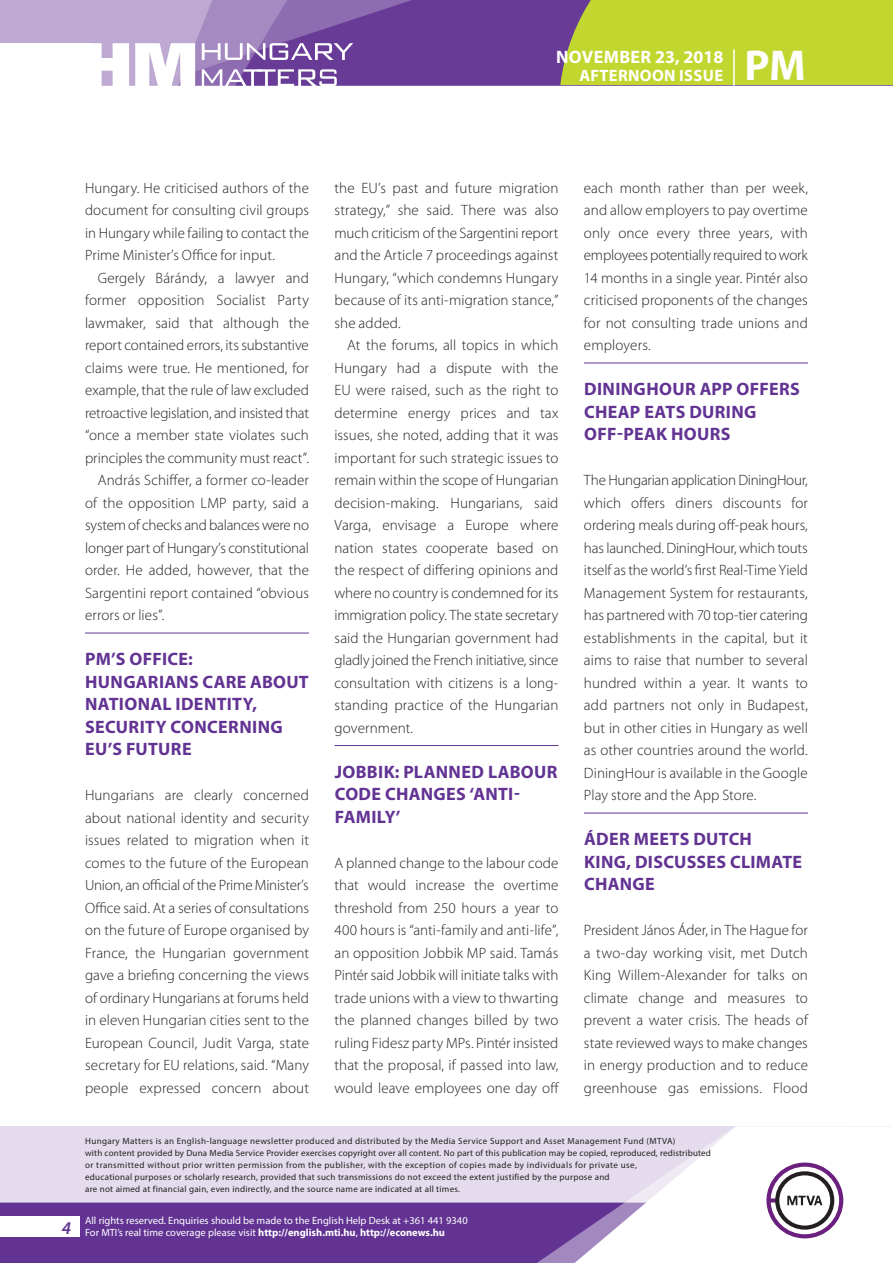
<style>
.page{position:relative;width:893px;height:1263px;background:#fff}
.page>*{position:absolute;margin:0;border:0;box-sizing:border-box;transform-origin:0 0}
.t1{font:700 43.35px "Myriad Pro";color:#fff}
._01_cimsor{font:700 18px/22.5px "Myriad Pro";letter-spacing:.015em;color:#623393}
.t2{font:700 18px "Myriad Pro";letter-spacing:.02em;color:#fff}
.t3{font:italic 600 18px "Myriad Pro";color:#623393}
.t4{font:700 16.5px "Myriad Pro";letter-spacing:.02em;color:#fff}
._03_kenyer_szöveg-1{font:300 15px/22.5px "Myriad Pro";letter-spacing:.01em;color:#231f20;text-align:justify}
._03_kenyer_szöveg-2{font:300 15px/22.5px "Myriad Pro";letter-spacing:.005em;color:#231f20;text-align:justify}
.t5{font:10.5px/12px "Myriad Pro";color:#fff}
.t6{font:9px/12px "Myriad Pro";letter-spacing:.03em;color:#231f20}
.s1{font-weight:700}
</style>
<div class="page">
<div style="left:0;top:1126px;width:893px;height:137px;background:#e4dcec"></div>
<div style="left:0;top:1202px;width:506px;height:61px;background:#623393"></div>
<svg style="left:506px;top:1202px;width:69px;height:61px;fill:#623393"></svg>
<svg style="left:575px;top:1126px;width:318px;height:137px"></svg>
<div style="left:0;top:1216px;width:79px;height:20px;background:#fff"></div>
<div style="left:0;top:0;width:893px;height:85px;background:#683b97"></div>
<div style="left:560px;top:0;width:333px;height:85px;background:#c1d72f"></div>
<hr style="left:733px;top:49px;width:2px;height:37px;background:#fff">
<svg style="left:0;top:0;width:479px;height:86px"></svg>
<hr style="left:85px;top:633px;width:224px;height:1px;background:#623393">
<hr style="left:334px;top:745px;width:224px;height:1px;background:#623393">
<hr style="left:584px;top:363px;width:224px;height:1px;background:#623393">
<hr style="left:584px;top:813px;width:224px;height:1px;background:#623393">
<p class="t2" style="left:556px;top:45px;width:169px">November 23, 2018</p>
<p class="t4" style="left:579px;top:65px;width:144px">AFTERNOON ISSUE</p>
<h1 class="t1" style="left:745px;top:37px;width:63px">PM</h1>
<p class="_03_kenyer_szöveg-2" style="left:85px;top:176px;width:225px">Hungary. He criticised authors of the document for consulting civil groups in Hungary while failing to contact the Prime Minister’s Office for input.</p>
<p class="_03_kenyer_szöveg-2" style="left:85px;top:266px;width:225px;text-indent:13px">Gergely Bárándy, a lawyer and former opposition Socialist Party lawmaker, said that although the report contained errors, its substantive claims were true. He mentioned, for example, that the rule of law excluded retroactive legislation, and insisted that “once a member state violates such principles the community must react”.</p>
<p class="_03_kenyer_szöveg-2" style="left:85px;top:469px;width:225px;text-indent:13px">András Schiffer, a former co-leader of the opposition LMP party, said a system of checks and balances were no longer part of Hungary’s constitutional order. He added, however, that the Sargentini report contained “obvious errors or lies”.</p>
<p class="_01_cimsor" style="left:85px;top:647px;width:225px">PM’S OFFICE:<br>HUNGARIANS CARE ABOUT<br>NATIONAL IDENTITY,<br>SECURITY CONCERNING<br>EU’S FUTURE</p>
<p class="_03_kenyer_szöveg-1" style="left:85px;top:784px;width:225px">Hungarians are clearly concerned about national identity and security issues related to migration when it comes to the future of the European Union, an official of the Prime Minister’s Office said. At a series of consultations on the future of Europe organised by France, the Hungarian government gave a briefing concerning the views of ordinary Hungarians at forums held in eleven Hungarian cities sent to the European Council, Judit Varga, state secretary for EU relations, said. “Many people expressed concern about</p>
<p class="_03_kenyer_szöveg-1" style="left:334px;top:176px;width:225px">the EU’s past and future migration strategy,” she said. There was also much criticism of the Sargentini report and the Article 7 proceedings against Hungary, “which condemns Hungary because of its anti-migration stance,” she added.</p>
<p class="_03_kenyer_szöveg-2" style="left:334px;top:334px;width:225px;text-indent:13px">At the forums, all topics in which Hungary had a dispute with the EU were raised, such as the right to determine energy prices and tax issues, she noted, adding that it was important for such strategic issues to remain within the scope of Hungarian decision-making. Hungarians, said Varga, envisage a Europe where nation states cooperate based on the respect of differing opinions and where no country is condemned for its immigration policy. The state secretary said the Hungarian government had gladly joined the French initiative, since consultation with citizens is a long&shy;standing practice of the Hungarian government.</p>
<p class="_01_cimsor" style="left:335px;top:760px;width:21px">JOBB</p>
<p class="_01_cimsor" style="left:335px;top:760px;width:223px;text-indent:43px">IK: PLANNED LABOUR<br>CODE CHANGES ‘ANTI-<br>FAMILY’</p>
<p class="_03_kenyer_szöveg-1" style="left:334px;top:851px;width:226px">A planned change to the labour code that would increase the overtime threshold from 250 hours a year to 400 hours is “anti-family and anti-life”, an opposition Jobbik MP said. Tamás Pintér said Jobbik will initiate talks with trade unions with a view to thwarting the planned changes billed by two ruling Fidesz party MPs. Pintér insisted that the proposal, if passed into law, would leave employees one day off</p>
<p class="_03_kenyer_szöveg-1" style="left:584px;top:176px;width:225px">each month rather than per week, and allow employers to pay overtime only once every three years, with employees potentially required to work 14 months in a single year. Pintér also criticised proponents of the changes for not consulting trade unions and employers.</p>
<p class="_01_cimsor" style="left:584px;top:377px;width:217px">DININGHOUR APP OFFERS<br>CHEAP EATS DURING<br>OFF-PEAK HOURS</p>
<p class="_03_kenyer_szöveg-1" style="left:584px;top:469px;width:225px">The Hungarian application DiningHour, which offers diners discounts for ordering meals during off-peak hours, has launched. DiningHour, which touts itself as the world’s first Real-Time Yield Management System for restaurants, has partnered with 70 top-tier catering establishments in the capital, but it aims to raise that number to several hundred within a year. It wants to add partners not only in Budapest, but in other cities in Hungary as well as other countries around the world.<br>DiningHour is available in the Google Play store and the App Store.</p>
<p class="_01_cimsor" style="left:584px;top:827px;width:62px">ÁDER MEE</p>
<p class="_01_cimsor" style="left:584px;top:827px;width:218px;text-indent:85px">TS DUTCH<br>KING, DISCUSSES CLIMATE<br>CHANGE</p>
<p class="_03_kenyer_szöveg-1" style="left:584px;top:919px;width:225px">President János Áder, in The Hague for a two-day working visit, met Dutch King Willem-Alexander for talks on climate change and measures to prevent a water crisis. The heads of state reviewed ways to make changes in energy production and to reduce greenhouse gas emissions. Flood</p>
<p class="t3" style="left:62px;top:1217px;width:11px">4</p>
<p class="t6" style="left:85px;top:1134px;width:627px">Hungary Matters is an English-language newsletter produced and distributed by the Media Service Support and Asset Management Fund (MTVA)<br>with content provided by Duna Media Service Provider exercises copyright over all content. No part of this publication may be copied, reproduced, redistributed or transmitted without prior written permission from the publisher, with the exception of copies made by individuals for private use,<br>educational purposes or scholarly research, provided that such transmissions do not exceed the extent justified by the purpose and<br>are not aimed at financial gain, even indirectly, and the source name are indicated at all times.</p>
<p class="t5" style="left:85px;top:1214px;width:384px">All rights reserved. Enquiries should be made to the English Help Desk at +361 441 9340<br>For MTI’s real time coverage please visit <span class="s1">http://english.mti.hu</span>, <span class="s1">http://econews.hu</span></p>
</div>
